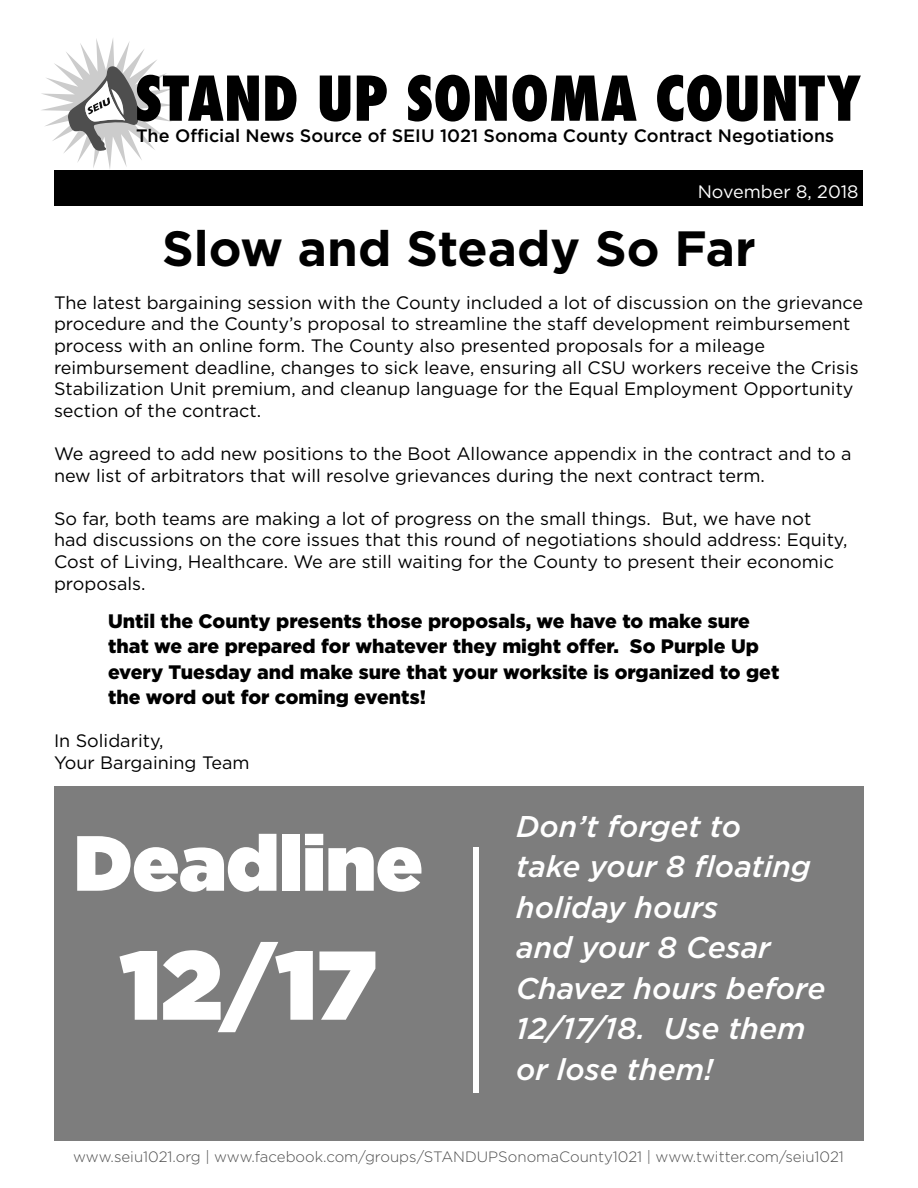
<style>
.page{position:relative;width:918px;height:1188px;background:#fff}
.page>*{position:absolute;margin:0;border:0;box-sizing:border-box;transform-origin:0 0}
.t1{font:100 265.5px "Gotham HTF";color:#fff}
.t2{font:900 97.5px "Gotham HTF";color:#fff}
.t3{font:900 78px "Gotham HTF";color:#fff}
.t4{font:800 condensed 60px "Futura";color:#000}
.t5{font:700 49.5px "Gotham HTF";color:#000}
.t6{font:italic 500 30px/40.5px "Gotham HTF";color:#fff}
.t7{font:900 19.5px/25.5px "Gotham HTF";color:#000}
.t8{font:18px/21.6px "Gotham HTF";color:#000}
.t9{font:500 18px "Gotham HTF";color:#000}
.t10{font:18px "Gotham HTF";color:#fff}
.t11{font:300 15px "Gotham HTF";color:#4e4e4e}
</style>
<div class="page">
<svg style="left:41px;top:39px;width:133px;height:130px"></svg>
<div style="left:55px;top:170px;width:808px;height:35px;background:#000"></div>
<div style="left:54px;top:786px;width:810px;height:355px;background:#7d7d7d"></div>
<p class="t4" style="left:135px;top:58px;width:727px">STAND UP SONOMA COUNTY</p>
<p class="t9" style="left:136px;top:125px;width:700px">The Official News Source of SEIU 1021 Sonoma County Contract Negotiations</p>
<p class="t10" style="left:698px;top:182px;width:162px">November 8, 2018</p>
<p class="t5" style="left:162px;top:220px;width:595px">Slow and Steady So Far</p>
<p class="t8" style="left:54px;top:291px;width:811px">The latest bargaining session with the County included a lot of discussion on the grievance procedure and the County’s proposal to streamline the staff development reimbursement process with an online form. The County also presented proposals for a mileage reimbursement deadline, changes to sick leave, ensuring all CSU workers receive the Crisis Stabilization Unit premium, and cleanup language for the Equal Employment Opportunity section of the contract.</p>
<p class="t8" style="left:54px;top:442px;width:799px">We agreed to add new positions to the Boot Allowance appendix in the contract and to a new list of arbitrators that will resolve grievances during the next contract term.</p>
<p class="t8" style="left:54px;top:507px;width:795px">So far, both teams are making a lot of progress on the small things. But, we have not had discussions on the core issues that this round of negotiations should address: Equity, Cost of Living, Healthcare. We are still waiting for the County to present their economic proposals.</p>
<p class="t7" style="left:108px;top:608px;width:673px">Until the County presents those proposals, we have to make sure that we are prepared for whatever they might offer. So Purple Up every Tuesday and make sure that your worksite is organized to get the word out for coming events!</p>
<p class="t8" style="left:54px;top:730px;width:111px">In Solidarity,</p>
<p class="t8" style="left:54px;top:751px;width:197px">Your Bargaining Team</p>
<p class="t3" style="left:74px;top:818px;width:350px">Deadline</p>
<p class="t2" style="left:120px;top:929px;width:258px">12/17</p>
<h1 class="t1" style="left:442px;top:822px;width:70px">|</h1>
<p class="t6" style="left:516px;top:806px;width:311px">Don’t forget to<br>take your 8 floating holiday hours<br>and your 8 Cesar<br>Chavez hours before<br>12/17/18. Use them or lose them!</p>
<p class="t11" style="left:73px;top:1148px;width:772px">www.seiu1021.org | www.facebook.com/groups/STANDUPSonomaCounty1021 | www.twitter.com/seiu1021</p>
</div>
